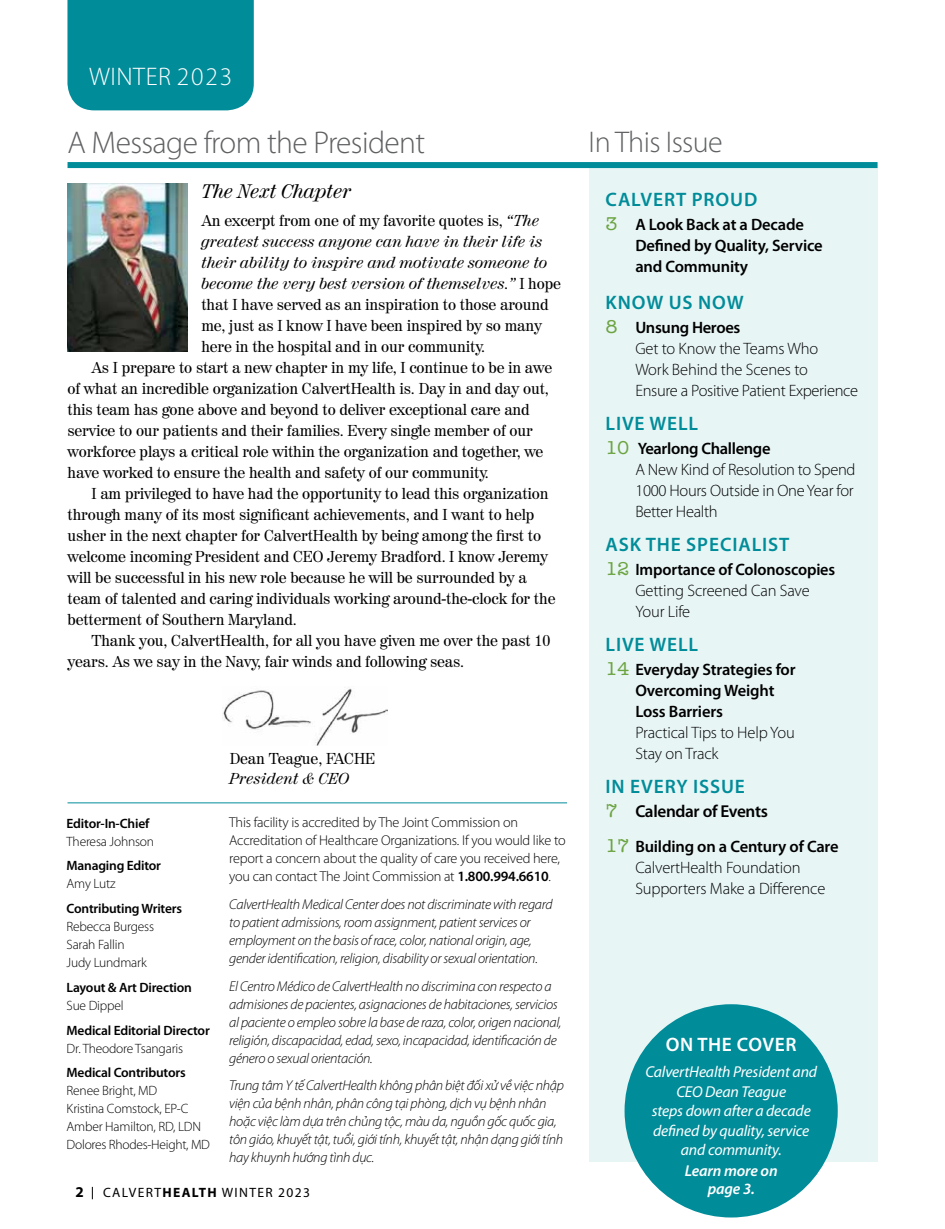
<style>
.page{position:relative;width:945px;height:1229px;background:#fff}
.page>*{position:absolute;margin:0;border:0;box-sizing:border-box;transform-origin:0 0}
.t1{font:300 31.5px "Myriad Pro";letter-spacing:-.02em;color:#5f6062}
.t2{font:300 30px "Myriad Pro";letter-spacing:-.02em;color:#5f6062}
.t3{font:300 25.5px "Myriad Pro";letter-spacing:.02em;color:#fff}
.t4{font:600 19.5px "Myriad Pro";letter-spacing:.045em;color:#008c99}
.t5{font:italic 19.5px "Century 725 BT";letter-spacing:-.015em;color:#000}
.t6{font:600 19.5px "Myriad Pro";letter-spacing:.03em;color:#fff}
.t7{font:600 17.25px "Myriad Pro";letter-spacing:-.02em;color:#000}
.t8{font:300 16.5px/21px "Myriad Pro";letter-spacing:-.01em;color:#000}
.t9{font:600 16.5px/21px "Myriad Pro";letter-spacing:-.01em;color:#000}
.t10{font:15.75px "Century 725 BT";letter-spacing:-.01em;color:#000}
.t11{font:italic 15.75px "Century 725 BT";letter-spacing:-.01em;color:#000}
.t12{font:italic 15.75px/19.5px "Myriad Pro";letter-spacing:-.01em;color:#fff;text-align:center}
.t13{font:italic 600 15.75px/18px "Myriad Pro";letter-spacing:-.01em;color:#fff;text-align:center}
.t14{font:700 15px "Myriad";color:#000}
.t15{font:italic 300 14.25px/18px "Myriad Pro";letter-spacing:-.02em;color:#000}
.t16{font:300 14.25px/18px "Myriad Pro";letter-spacing:-.015em;color:#000}
.t17{font:300 13.5px/18px "Myriad Pro";letter-spacing:-.015em;color:#000}
.t18{font:600 13.5px "Myriad Pro";letter-spacing:-.015em;color:#000}
.t19{font:13.5px "Myriad";letter-spacing:.1em;color:#000}
.s1{font-style:italic}
.s2{font-style:normal}
.s3{font-weight:600}
.s4{font-family:"Myriad Pro"}
.s5{font-weight:700}
.s6{font-family:"Amer Typewriter IT Cby BT";font-weight:500;font-size:19.5px;color:#6ca442}
</style>
<div class="page">
<div style="left:67px;top:0;width:187px;height:110px;background:#008c99"></div>
<div style="left:589px;top:162px;width:289px;height:999px;background:#e8f5f5"></div>
<hr style="left:68px;top:802px;width:499px;height:1px;background:#008c99">
<img style="left:223px;top:688px;width:165px;height:57px">
<div style="left:68px;top:162px;width:810px;height:6px;background:#008c99"></div>
<div style="left:625px;top:1004px;width:213px;height:213px;background:#008c99;border-radius:50%"></div>
<img style="left:68px;top:183px;width:120px;height:168px">
<svg style="left:92px;top:1186px;width:1px;height:13px"></svg>
<h3 class="t3" style="left:89px;top:61px;width:145px">winter 2023</h3>
<h1 class="t1" style="left:68px;top:123px;width:359px">A Message from the President</h1>
<p class="t5" style="left:201px;top:179px;width:152px">The Next Chapter</p>
<p class="t10" style="left:201px;top:210px;width:340px">An excerpt from one of my favorite quotes is, <span class="s1">“The</span></p>
<p class="t11" style="left:201px;top:231px;width:343px">greatest success anyone can have in their life is</p>
<p class="t11" style="left:201px;top:252px;width:348px">their ability to inspire and motivate someone to</p>
<p class="t11" style="left:201px;top:273px;width:361px">become the very best version of themselves.” <span class="s2">I hope</span></p>
<p class="t10" style="left:201px;top:294px;width:349px">that I have served as an inspiration to those around</p>
<p class="t10" style="left:201px;top:315px;width:342px">me, just as I know I have been inspired by so many</p>
<p class="t10" style="left:201px;top:336px;width:285px">here in the hospital and in our community.</p>
<p class="t10" style="left:92px;top:357px;width:462px">As I prepare to start a new chapter in my life, I continue to be in awe</p>
<p class="t10" style="left:68px;top:378px;width:483px">of what an incredible organization CalvertHealth is. Day in and day out,</p>
<p class="t10" style="left:68px;top:399px;width:464px">this team has gone above and beyond to deliver exceptional care and</p>
<p class="t10" style="left:68px;top:420px;width:467px">service to our patients and their families. Every single member of our</p>
<p class="t10" style="left:68px;top:441px;width:477px">workforce plays a critical role within the organization and together, we</p>
<p class="t10" style="left:68px;top:462px;width:423px">have worked to ensure the health and safety of our community.</p>
<p class="t10" style="left:92px;top:483px;width:459px">I am privileged to have had the opportunity to lead this organization</p>
<p class="t10" style="left:68px;top:504px;width:468px">through many of its most significant achievements, and I want to help</p>
<p class="t10" style="left:68px;top:525px;width:475px">usher in the next chapter for CalvertHealth by being among the first to</p>
<p class="t10" style="left:68px;top:546px;width:482px">welcome incoming President and CEO Jeremy Bradford. I know Jeremy</p>
<p class="t10" style="left:68px;top:567px;width:461px">will be successful in his new role because he will be surrounded by a</p>
<p class="t10" style="left:68px;top:588px;width:489px">team of talented and caring individuals working around-the-clock for the</p>
<p class="t10" style="left:68px;top:609px;width:231px">betterment of Southern Maryland.</p>
<p class="t10" style="left:92px;top:630px;width:460px">Thank you, CalvertHealth, for all you have given me over the past 10</p>
<p class="t10" style="left:68px;top:651px;width:398px">years. As we say in the Navy, fair winds and following seas.</p>
<p class="t18" style="left:67px;top:814px;width:84px">Editor-In-Chief</p>
<p class="t17" style="left:67px;top:832px;width:89px">Theresa Johnson</p>
<p class="t18" style="left:67px;top:857px;width:96px">Managing Editor</p>
<p class="t17" style="left:67px;top:874px;width:50px">Amy Lutz</p>
<p class="t18" style="left:67px;top:900px;width:117px">Contributing Writers</p>
<p class="t17" style="left:67px;top:917px;width:89px">Rebecca Burgess<br>Sarah Fallin<br>Judy Lundmark</p>
<p class="t18" style="left:67px;top:978px;width:127px">Layout &amp; Art Direction</p>
<p class="t17" style="left:67px;top:996px;width:58px">Sue Dippel</p>
<p class="t18" style="left:67px;top:1021px;width:145px">Medical Editorial Director</p>
<p class="t17" style="left:67px;top:1039px;width:118px">Dr. Theodore Tsangaris</p>
<p class="t18" style="left:67px;top:1064px;width:121px">Medical Contributors</p>
<p class="t17" style="left:67px;top:1081px;width:145px">Renee Bright, MD<br>Kristina Comstock, EP-C<br>Amber Hamilton, RD, LDN<br>Dolores Rhodes-Height, MD</p>
<p class="t10" style="left:230px;top:749px;width:147px">Dean Teague, FACHE</p>
<p class="t11" style="left:230px;top:768px;width:122px">President &amp; CEO</p>
<p class="t16" style="left:229px;top:813px;width:338px">This facility is accredited by The Joint Commission on Accreditation of Healthcare Organizations. If you would like to report a concern about the quality of care you received here, you can contact The Joint Commission at <span class="s3">1.800.994.6610</span>.</p>
<p class="t15" style="left:229px;top:895px;width:325px">CalvertHealth Medical Center does not discriminate with regard to patient admissions, room assignment, patient services or employment on the basis of race, color, national origin, age, gender identification, religion, disability or sexual orientation.</p>
<p class="t15" style="left:229px;top:976px;width:334px">El Centro Médico de CalvertHealth no discrimina con respecto a admisiones de pacientes, asignaciones de habitaciones, servicios al paciente o empleo sobre la base de raza, color, origen nacional, religión, discapacidad, edad, sexo, incapacidad, identificación de género o sexual orientación.</p>
<p class="t15" style="left:229px;top:1076px;width:336px">Trung tâm Y tế CalvertHealth không phân biệt đối xử về việc nhập viện của bệnh nhân, phân công tại phòng, dịch vụ bệnh nhân hoặc việc làm dựa trên chủng tộc, màu da, nguồn gốc quốc gia, tôn giáo, khuyết tật, tuổi, giới tính, khuyết tật, nhận dạng giới tính hay khuynh hướng tình dục.</p>
<p class="t14" style="left:76px;top:1183px;width:10px">2</p>
<p class="t19" style="left:103px;top:1185px;width:209px"><span class="s4">CALVERT</span><span class="s5">HEALTH</span> WINTER 2023</p>
<h2 class="t2" style="left:589px;top:123px;width:136px">I n This Issue</h2>
<p class="t4" style="left:606px;top:187px;width:48px">CALVERT</p>
<p class="t4" style="left:692px;top:187px;width:67px">PROUD</p>
<p class="t9" style="left:635px;top:214px;width:189px;text-indent:-30px"><span class="s6">3</span> A Look Back at a Decade<br>Defined by Quality, Service and Community</p>
<p class="t4" style="left:606px;top:290px;width:140px">KNOW US NOW</p>
<p class="t9" style="left:605px;top:317px;width:137px"><span class="s6">8</span> Unsung Heroes</p>
<p class="t8" style="left:635px;top:338px;width:184px">Get to Know the Teams Who</p>
<p class="t8" style="left:605px;top:359px;width:23px">W</p>
<p class="t8" style="left:605px;top:359px;width:254px;text-align:center">ork Behind the Scenes to<br>Ensure a Positive Patient Experience</p>
<p class="t4" style="left:606px;top:411px;width:94px">LIVE WELL</p>
<p class="t8" style="left:635px;top:438px;width:222px;text-indent:-30px"><span class="s6">10</span> <span class="s3">Yearlong Challenge<br></span>A New Kind of Resolution to Spend<br>1000 Hours Outside in One Year for<br>Better Health</p>
<p class="t4" style="left:606px;top:532px;width:53px">ASK THE</p>
<p class="t4" style="left:686px;top:532px;width:104px">SPECIALIST</p>
<p class="t8" style="left:635px;top:559px;width:201px;text-indent:-30px"><span class="s6">12</span> <span class="s3">Importance of Colonoscopies<br></span>Getting Screened Can Save<br>Your Life</p>
<p class="t4" style="left:606px;top:632px;width:94px">LIVE WELL</p>
<p class="t9" style="left:635px;top:658px;width:162px;text-indent:-30px"><span class="s6">14</span> Everyday Strategies for<br>Overcoming Weight<br>Loss Barriers</p>
<p class="t8" style="left:635px;top:722px;width:161px">Practical Tips to Help You<br>Stay on Track</p>
<p class="t4" style="left:606px;top:774px;width:37px">IN EVER</p>
<p class="t4" style="left:676px;top:774px;width:68px">Y ISSUE</p>
<p class="t7" style="left:605px;top:800px;width:164px"><span class="s6">7</span> Calendar of Events</p>
<p class="t8" style="left:635px;top:835px;width:205px;text-indent:-30px"><span class="s6">17</span> <span class="s3">Building on a Century of Care<br></span>CalvertHealth Foundation<br>Supporters Make a Difference</p>
<p class="t6" style="left:666px;top:1031px;width:132px">On the Cover</p>
<p class="t12" style="left:645px;top:1061px;width:173px">CalvertHealth President and<br>CEO Dean Teague<br>steps down after a decade defined by quality, service and community.</p>
<p class="t13" style="left:685px;top:1161px;width:94px">Learn more on page 3.</p>
</div>
